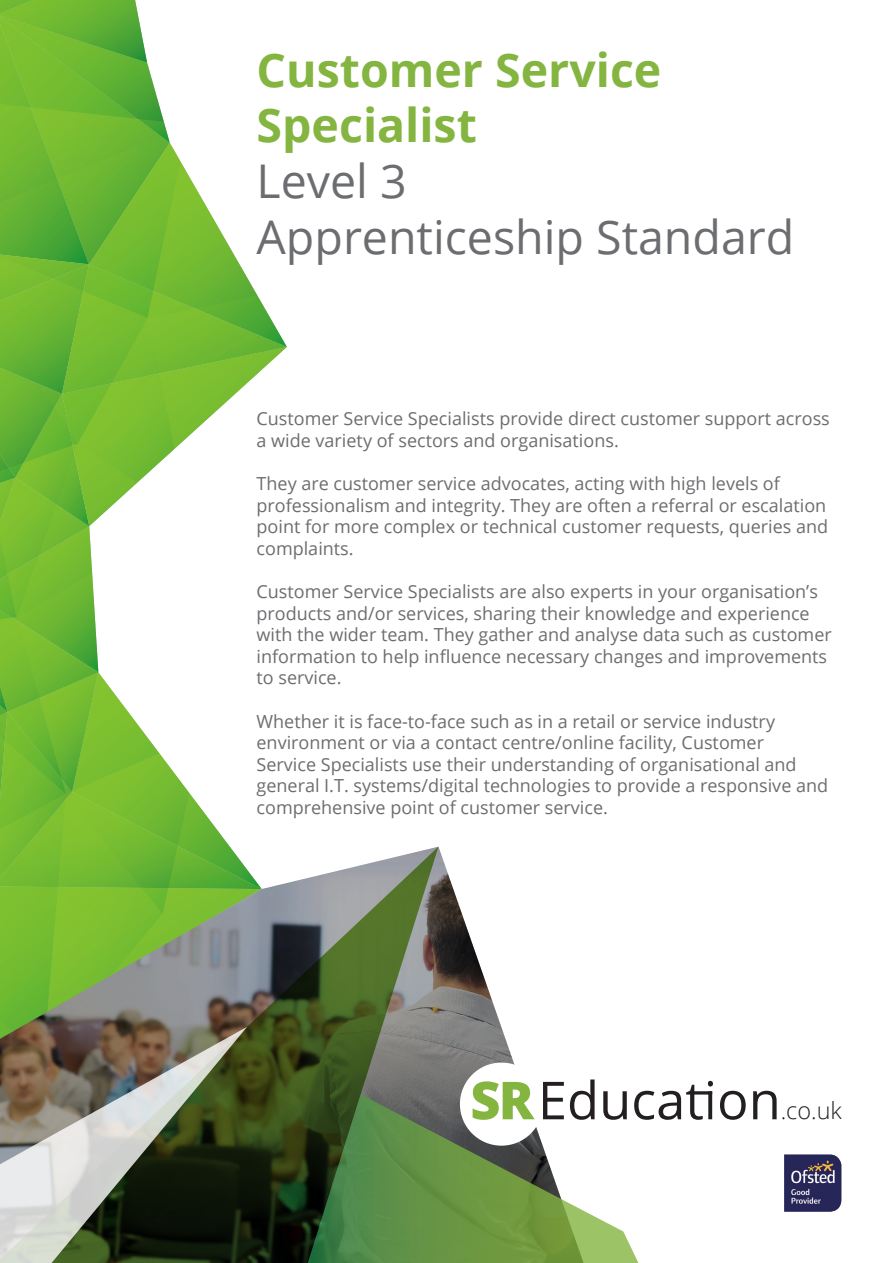
<style>
.page{position:relative;width:893px;height:1263px;background:#fff}
.page>*{position:absolute;margin:0;border:0;box-sizing:border-box;transform-origin:0 0}
.t1{font:46.5px "Open Sans";color:#6c6d70}
.t2{font:700 46.5px/55.8px "Open Sans";color:#84b540}
.t3{font:300 23.4px "Open Sans";color:#231f20}
.t4{font:18px/21.6px "Open Sans";color:#6c6d70}
</style>
<div class="page">
<svg style="left:0;top:0;width:287px;height:847px"></svg>
<img style="left:438px;top:847px;width:126px;height:247px">
<div style="left:460px;top:1062px;width:83px;height:84px;background:#fff;border-radius:50%"></div>
<svg style="left:0;top:847px;width:438px;height:416px;background:#6d8852"></svg>
<svg style="left:0;top:1027px;width:247px;height:236px;background:#717262"></svg>
<svg style="left:304px;top:1094px;width:335px;height:169px"></svg>
<svg style="left:543px;top:1082px;width:21px;height:37px"></svg>
<svg style="left:570px;top:1079px;width:25px;height:41px"></svg>
<svg style="left:603px;top:1091px;width:24px;height:29px"></svg>
<svg style="left:634px;top:1081px;width:79px;height:39px"></svg>
<svg style="left:720px;top:1091px;width:26px;height:29px"></svg>
<svg style="left:753px;top:1091px;width:24px;height:28px"></svg>
<svg style="left:473px;top:1081px;width:62px;height:39px"></svg>
<img style="left:784px;top:1154px;width:57px;height:58px">
<p class="t2" style="left:257px;top:41px;width:406px">Customer Service<br>Specialist</p>
<p class="t1" style="left:257px;top:149px;width:152px">Level 3</p>
<p class="t1" style="left:257px;top:205px;width:539px">Apprenticeship Standard</p>
<p class="t4" style="left:257px;top:407px;width:575px">Customer Service Specialists provide direct customer support across a wide variety of sectors and organisations.</p>
<p class="t4" style="left:257px;top:472px;width:573px">They are customer service advocates, acting with high levels of professionalism and integrity. They are often a referral or escalation point for more complex or technical customer requests, queries and complaints.</p>
<p class="t4" style="left:257px;top:580px;width:577px">Customer Service Specialists are also experts in your organisation’s products and/or services, sharing their knowledge and experience with the wider team. They gather and analyse data such as customer information to help influence necessary changes and improvements to service.</p>
<p class="t4" style="left:257px;top:710px;width:573px">Whether it is face-to-face such as in a retail or service industry environment or via a contact centre/online facility, Customer<br>Service Specialists use their understanding of organisational and general I.T. systems/digital technologies to provide a responsive and comprehensive point of customer service.</p>
<p class="t3" style="left:781px;top:1094px;width:63px">.co.uk</p>
</div>
